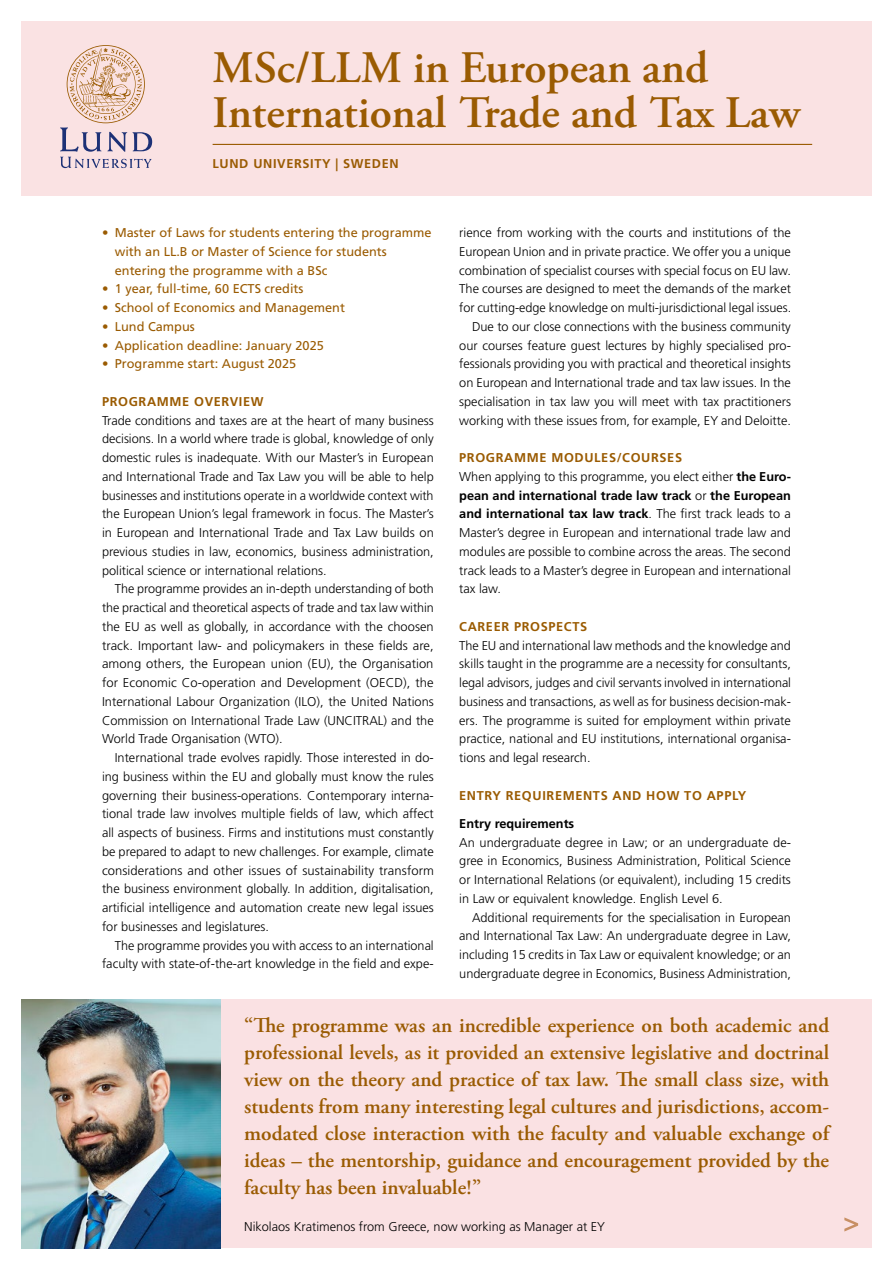
<style>
.page{position:relative;width:893px;height:1263px;background:#fff}
.page>*{position:absolute;margin:0;border:0;box-sizing:border-box;transform-origin:0 0}
.H1_Rubrik_30_p{font:600 45px/45px "Adobe Garamond Pro";color:#9a5b02}
.Brons_Citat{font:600 21px/27px "Adobe Garamond Pro";color:#9a5b02;text-align:justify}
.Svart_Brödtext_med_indrag{font:300 12.75px/18.8px "Frutiger LT Std";color:#000;text-align:justify}
.Svart_Brödtext_utan_indrag{font:300 12.75px/18.8px "Frutiger LT Std";color:#000;text-align:justify}
.t1{font:12.75px/18.8px "Frutiger LT Std";color:#9a5b02}
.H2_Brons_Underrubrik{font:700 12.75px "Frutiger LT Std";letter-spacing:.05em;color:#9a5b02}
.Underrad{font:700 12.75px "Frutiger LT Std";letter-spacing:.05em;color:#9a5b02}
.H3_Underrubrik{font:700 12.75px "Frutiger LT Std";color:#000}
.s1{font-weight:700}
</style>
<div class="page">
<div style="left:21px;top:21px;width:851px;height:175px;background:#fae2e3"></div>
<div style="left:21px;top:999px;width:851px;height:249px;background:#fae1e3"></div>
<svg style="left:60px;top:45px;width:92px;height:123px"></svg>
<hr style="left:213px;top:144px;width:599px;height:1px;background:#9a5b02">
<img style="left:22px;top:999px;width:199px;height:249px">
<h1 class="H1_Rubrik_30_p" style="left:213px;top:46px;width:589px">MSc/LLM in European and<br>International Trade and Tax Law</h1>
<p class="Underrad" style="left:213px;top:156px;width:188px">LUND UNIVERSITY | SWEDEN</p>
<p class="t1" style="left:115px;top:223px;width:318px;text-indent:-13px">• Master of Laws for students entering the programme with an LL.B or Master of Science for students entering the programme with a BSc</p>
<p class="t1" style="left:102px;top:280px;width:203px">• 1 year, full-time, 60 ECTS credits</p>
<p class="t1" style="left:102px;top:298px;width:244px">• School of Economics and Management</p>
<p class="t1" style="left:102px;top:317px;width:94px">• Lund Campus</p>
<p class="t1" style="left:102px;top:336px;width:223px">• Application deadline: January 2025</p>
<p class="t1" style="left:102px;top:355px;width:196px">• Programme start: August 2025</p>
<h2 class="H2_Brons_Underrubrik" style="left:102px;top:394px;width:163px">PROGRAMME OVERVIEW</h2>
<p class="Svart_Brödtext_utan_indrag" style="left:102px;top:411px;width:333px">Trade conditions and taxes are at the heart of many business decisions. In a world where trade is global, knowledge of only domestic rules is inadequate. With our Master’s in European and International Trade and Tax Law you will be able to help businesses and institutions operate in a worldwide context with the European Union’s legal framework in focus. The Master’s in European and International Trade and Tax Law builds on previous studies in law, economics, business administration, political science or international relations.</p>
<p class="Svart_Brödtext_med_indrag" style="left:102px;top:580px;width:333px;text-indent:13px">The programme provides an in-depth understanding of both the practical and theoretical aspects of trade and tax law within the EU as well as globally, in accordance with the choosen track. Important law- and policymakers in these fields are, among others, the European union (EU), the Organisation for Economic Co-operation and Development (OECD), the International Labour Organization (ILO), the United Nations Commission on International Trade Law (UNCITRAL) and the World Trade Organisation (WTO).</p>
<p class="Svart_Brödtext_med_indrag" style="left:102px;top:748px;width:333px;text-indent:13px">International trade evolves rapidly. Those interested in do&shy;ing business within the EU and globally must know the rules governing their business-operations. Contemporary interna&shy;tional trade law involves multiple fields of law, which affect all aspects of business. Firms and institutions must constantly be prepared to adapt to new challenges. For example, climate considerations and other issues of sustainability transform the business environment globally. In addition, digitalisation, artificial intelligence and automation create new legal issues for businesses and legislatures.</p>
<p class="Svart_Brödtext_med_indrag" style="left:102px;top:936px;width:333px;text-align:right">The programme provides you with access to an international faculty with state-of-the-art knowledge in the field and expe-</p>
<p class="Svart_Brödtext_med_indrag" style="left:459px;top:223px;width:333px">rience from working with the courts and institutions of the European Union and in private practice. We offer you a unique combination of specialist courses with special focus on EU law.<br>The courses are designed to meet the demands of the market for cutting-edge knowledge on multi-jurisdictional legal issues.</p>
<p class="Svart_Brödtext_med_indrag" style="left:459px;top:317px;width:333px;text-indent:13px">Due to our close connections with the business community our courses feature guest lectures by highly specialised pro&shy;fessionals providing you with practical and theoretical insights on European and International trade and tax law issues. In the specialisation in tax law you will meet with tax practitioners working with these issues from, for example, EY and Deloitte.</p>
<h2 class="H2_Brons_Underrubrik" style="left:459px;top:450px;width:224px">PROGRAMME MODULES/COURSES</h2>
<p class="Svart_Brödtext_utan_indrag" style="left:459px;top:467px;width:333px">When applying to this programme, you elect either <span class="s1">the Euro&shy;pean and international trade law track</span> or <span class="s1">the European and international tax law track</span>. The first track leads to a Master’s degree in European and international trade law and modules are possible to combine across the areas. The second track leads to a Master’s degree in European and international tax law.</p>
<h2 class="H2_Brons_Underrubrik" style="left:459px;top:619px;width:129px">CAREER PROSPECTS</h2>
<p class="Svart_Brödtext_utan_indrag" style="left:459px;top:636px;width:333px">The EU and international law methods and the knowledge and skills taught in the programme are a necessity for consultants, legal advisors, judges and civil servants involved in international business and transactions, as well as for business decision-mak&shy;ers. The programme is suited for employment within private practice, national and EU institutions, international organisa&shy;tions and legal research.</p>
<h2 class="H2_Brons_Underrubrik" style="left:459px;top:788px;width:288px">ENTRY REQUIREMENTS AND HOW TO APPLY</h2>
<h3 class="H3_Underrubrik" style="left:459px;top:816px;width:117px">Entry requirements</h3>
<p class="Svart_Brödtext_utan_indrag" style="left:459px;top:833px;width:333px">An undergraduate degree in Law; or an undergraduate de&shy;gree in Economics, Business Administration, Political Science or International Relations (or equivalent), including 15 credits in Law or equivalent knowledge. English Level 6.</p>
<p class="Svart_Brödtext_med_indrag" style="left:459px;top:908px;width:333px;text-indent:13px">Additional requirements for the specialisation in European and International Tax Law: An undergraduate degree in Law, including 15 credits in Tax Law or equivalent knowledge; or an undergraduate degree in Economics, Business Administration,</p>
<p class="Brons_Citat" style="left:244px;top:1012px;width:586px">“The programme was an incredible experience on both academic and professional levels, as it provided an extensive legislative and doctrinal view on the theory and practice of tax law. The small class size, with students from many interesting legal cultures and jurisdictions, accom&shy;modated close interaction with the faculty and valuable exchange of ideas – the mentorship, guidance and encouragement provided by the faculty has been invaluable!”</p>
<p class="Svart_Brödtext_utan_indrag" style="left:244px;top:1217px;width:362px">Nikolaos Kratimenos from Greece, now working as Manager at EY</p>
</div>
